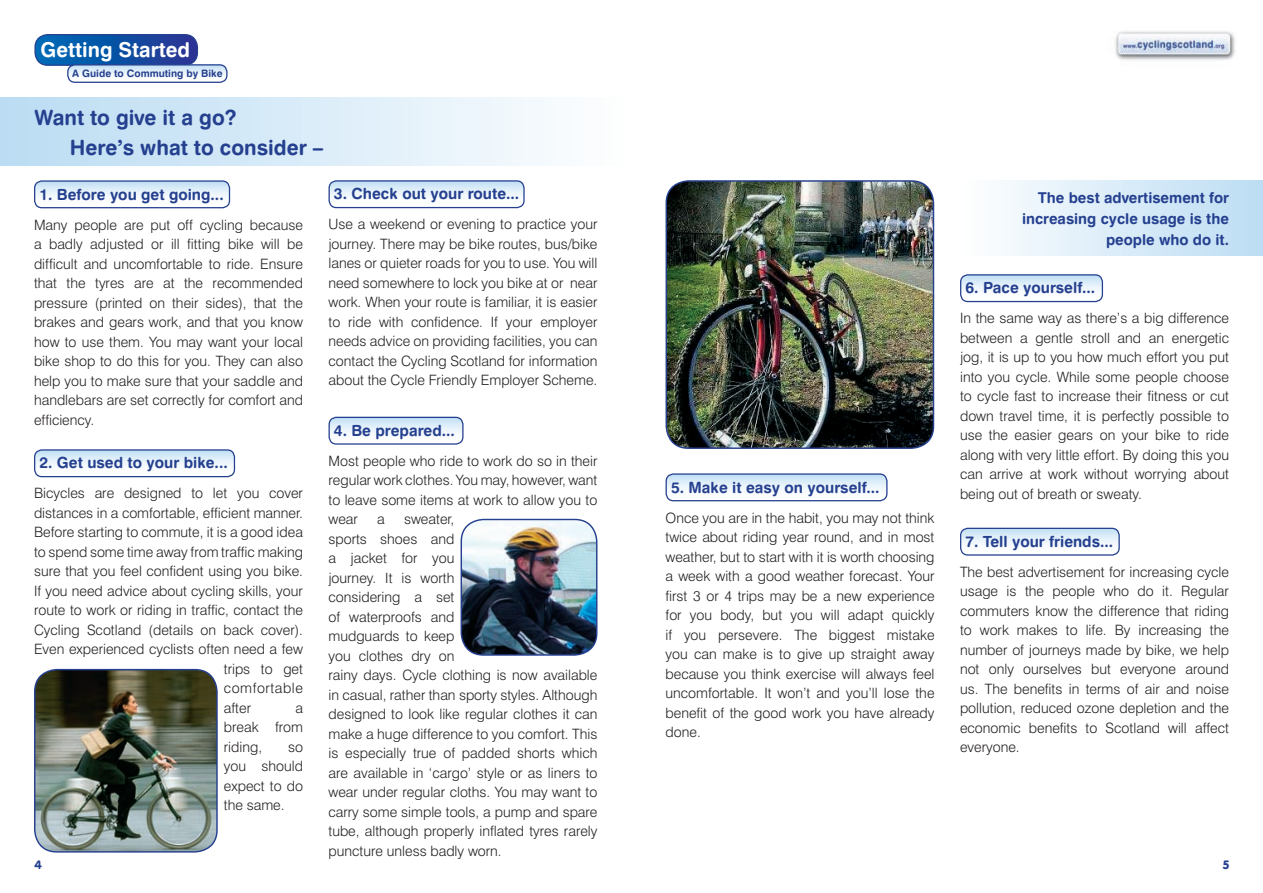
<style>
.page{position:relative;width:1263px;height:893px;background:#fff}
.page>*{position:absolute;margin:0;border:0;box-sizing:border-box;transform-origin:0 0}
.t1{font:21px/30px "Swiss 721 BT Bold Rounded";color:#25408f}
.t2{font:20.55px "Swiss 721 BT Bold Rounded";color:#fff}
.t3{font:15.45px "Swiss 721 BT Bold Rounded";color:#25408f}
.t4{font:15px/21px "Swiss 721 BT Bold Rounded";color:#25408f;text-align:right}
.t5{font:300 14.25px/19.5px "Swiss 721 BT";color:#231f20;text-align:justify}
.t6{font:300 14.25px "Swiss 721 BT";letter-spacing:.04em;color:#231f20}
.t7{font:12px "VAG Rounded BT";color:#25408f}
.t8{font:10.2px "Swiss 721 BT Bold Rounded";color:#25408f}
</style>
<div class="page">
<div style="left:35px;top:35px;width:162px;height:30px;background:linear-gradient(to right,#006db7,#283492);border-radius:13px"></div>
<div style="left:34px;top:34px;width:164px;height:32px;border:1px solid #25408f;border-radius:13px"></div>
<svg style="left:68px;top:65px;width:159px;height:17px"></svg>
<div style="left:67px;top:64px;width:161px;height:19px;border:1px solid #25408f;border-radius:7px"></div>
<img style="left:1115px;top:31px;width:121px;height:29px">
<div style="left:960px;top:180px;width:303px;height:76px;background:linear-gradient(to right,#fefeff,#bcddf3)"></div>
<img style="left:35px;top:670px;width:181px;height:182px">
<div style="left:34px;top:669px;width:184px;height:184px;border:1px solid #25408f;border-radius:22px"></div>
<div style="left:0;top:98px;width:631px;height:68px;background:linear-gradient(to right,#badcf3,#fefeff)"></div>
<svg style="left:35px;top:181px;width:194px;height:27px"></svg>
<div style="left:34px;top:180px;width:196px;height:28px;border:1px solid #25408f;border-radius:7px"></div>
<svg style="left:35px;top:450px;width:199px;height:27px"></svg>
<div style="left:34px;top:449px;width:201px;height:28px;border:1px solid #25408f;border-radius:7px"></div>
<svg style="left:329px;top:181px;width:195px;height:27px"></svg>
<div style="left:328px;top:180px;width:197px;height:28px;border:1px solid #25408f;border-radius:7px"></div>
<svg style="left:329px;top:417px;width:134px;height:27px"></svg>
<div style="left:328px;top:417px;width:135px;height:28px;border:1px solid #25408f;border-radius:7px"></div>
<img style="left:461px;top:519px;width:136px;height:136px">
<div style="left:461px;top:519px;width:136px;height:137px;border:1px solid #25408f;border-radius:22px"></div>
<svg style="left:666px;top:474px;width:221px;height:27px"></svg>
<div style="left:665px;top:473px;width:222px;height:28px;border:1px solid #25408f;border-radius:7px"></div>
<svg style="left:961px;top:275px;width:141px;height:27px"></svg>
<div style="left:960px;top:274px;width:143px;height:28px;border:1px solid #25408f;border-radius:7px"></div>
<svg style="left:961px;top:528px;width:158px;height:27px"></svg>
<div style="left:960px;top:528px;width:160px;height:28px;border:1px solid #25408f;border-radius:7px"></div>
<img style="left:667px;top:181px;width:266px;height:267px">
<div style="left:665px;top:180px;width:269px;height:269px;border:1px solid #25408f;border-radius:22px"></div>
<h2 class="t2" style="left:41px;top:37px;width:151px">Getting Started</h2>
<p class="t8" style="left:72px;top:67px;width:152px">A Guide to Commuting by Bike</p>
<h1 class="t1" style="left:70px;top:102px;width:255px;text-indent:-36px">Want to give it a go?<br>Here’s what to consider –</h1>
<p class="t3" style="left:39px;top:184px;width:186px">1. Before you get going...</p>
<p class="t5" style="left:34px;top:215px;width:270px">Many people are put off cycling because a badly adjusted or ill fitting bike will be difficult and uncomfortable to ride. Ensure that the tyres are at the recommended pressure (printed on their sides), that the brakes and gears work, and that you know how to use them. You may want your local bike shop to do this for you. They can also help you to make sure that your saddle and handlebars are set correctly for comfort and efficiency.</p>
<p class="t3" style="left:39px;top:453px;width:190px">2. Get used to your bike...</p>
<p class="t5" style="left:34px;top:483px;width:270px">Bicycles are designed to let you cover</p>
<p class="t5" style="left:34px;top:503px;width:270px">distances in a comfortable, efficient manner.</p>
<p class="t5" style="left:34px;top:522px;width:270px">Before starting to commute, it is a good idea</p>
<p class="t5" style="left:34px;top:542px;width:270px">to spend some time away from traffic making</p>
<p class="t5" style="left:34px;top:561px;width:270px">sure that you feel confident using you bike.</p>
<p class="t5" style="left:34px;top:581px;width:270px">If you need advice about cycling skills, your</p>
<p class="t5" style="left:34px;top:600px;width:270px">route to work or riding in traffic, contact the</p>
<p class="t5" style="left:34px;top:620px;width:270px">Cycling Scotland (details on back cover).</p>
<p class="t5" style="left:34px;top:639px;width:270px">Even experienced cyclists often need a few</p>
<p class="t5" style="left:224px;top:659px;width:81px">trips to get</p>
<p class="t6" style="left:224px;top:680px;width:81px">comfortable</p>
<p class="t5" style="left:224px;top:698px;width:29px">after</p>
<p class="t3" style="left:334px;top:184px;width:187px">3. Check out your route...</p>
<p class="t5" style="left:328px;top:214px;width:270px">Use a weekend or evening to practice your journey. There may be bike routes, bus/bike lanes or quieter roads for you to use. You will need somewhere to lock you bike at or near work. When your route is familiar, it is easier to ride with confidence. If your employer needs advice on providing facilities, you can contact the Cycling Scotland for information about the Cycle Friendly Employer Scheme.</p>
<p class="t3" style="left:334px;top:421px;width:123px">4. Be prepared...</p>
<p class="t5" style="left:328px;top:451px;width:270px">Most people who ride to work do so in their regular work clothes. You may, however, want to leave some items at work to allow you to wear</p>
<p class="t4" style="left:1022px;top:187px;width:208px">The best advertisement for increasing cycle usage is the people who do it.</p>
<p class="t3" style="left:965px;top:278px;width:131px">6. Pace yourself...</p>
<p class="t5" style="left:960px;top:308px;width:270px">In the same way as there’s a big difference between a gentle stroll and an energetic jog, it is up to you how much effort you put into you cycle. While some people choose to cycle fast to increase their fitness or cut down travel time, it is perfectly possible to use the easier gears on your bike to ride along with very little effort. By doing this you can arrive at work without worrying about being out of breath or sweaty.</p>
<p class="t3" style="left:965px;top:532px;width:149px">7. Tell your friends...</p>
<p class="t5" style="left:960px;top:562px;width:270px">The best advertisement for increasing cycle usage is the people who do it. Regular commuters know the difference that riding to work makes to life. By increasing the number of journeys made by bike, we help not only ourselves but everyone around us. The benefits in terms of air and noise pollution, reduced ozone depletion and the economic benefits to Scotland will affect everyone.</p>
<p class="t3" style="left:671px;top:477px;width:210px">5. Make it easy on yourself...</p>
<p class="t5" style="left:665px;top:508px;width:270px">Once you are in the habit, you may not think twice about riding year round, and in most weather, but to start with it is worth choosing a week with a good weather forecast. Your first 3 or 4 trips may be a new experience for you body, but you will adapt quickly if you persevere. The biggest mistake you can make is to give up straight away because you think exercise will always feel uncomfortable. It won’t and you’ll lose the benefit of the good work you have already done.</p>
<p class="t5" style="left:328px;top:509px;width:270px;text-align:left;text-indent:76px">sweater,<br>sports shoes and<br>a jacket for you<br>journey. It is worth<br>considering a set<br>of waterproofs and<br>mudguards to keep<br>you clothes dry on<br>rainy days. Cycle clothing is now available in casual, rather than sporty styles. Although designed to look like regular clothes it can make a huge difference to you comfort. This is especially true of padded shorts which are available in ‘cargo’ style or as liners to wear under regular cloths. You may want to carry some simple tools, a pump and spare tube, although properly inflated tyres rarely puncture unless badly worn.</p>
<p class="t5" style="left:377px;top:509px;width:9px">a</p>
<p class="t5" style="left:224px;top:698px;width:81px;text-indent:71px">a break from riding,</p>
<p class="t5" style="left:224px;top:737px;width:81px;text-indent:64px">so you should expect to do the same.</p>
<p class="t7" style="left:34px;top:857px;width:9px">4</p>
<p class="t7" style="left:1223px;top:857px;width:8px">5</p>
</div>
